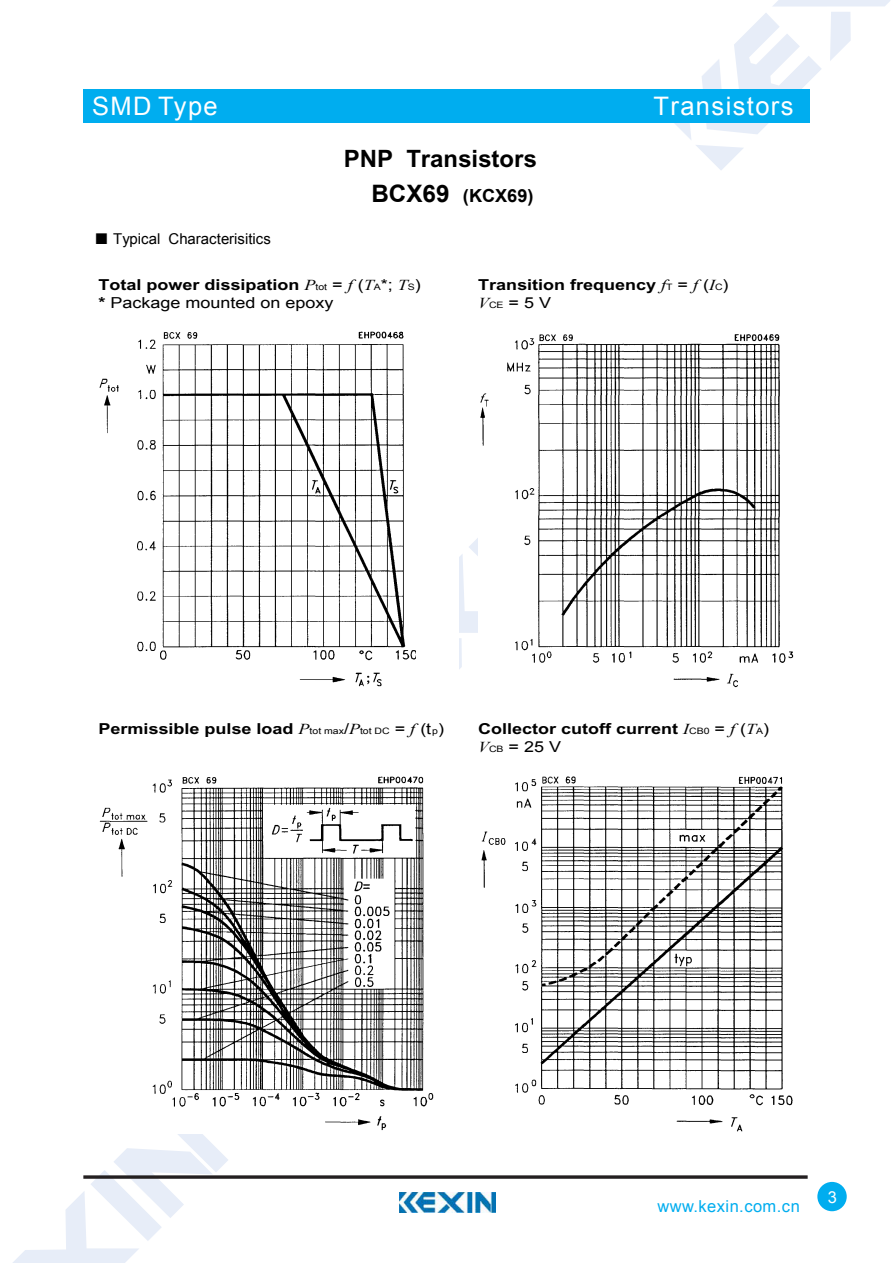
<style>
.page{position:relative;width:893px;height:1263px;background:#fff}
.page>*{position:absolute;margin:0;border:0;box-sizing:border-box;transform-origin:0 0}
.t1{font:25.5px "Arial";letter-spacing:.055em;color:#fff}
.t2{font:700 24px "Arial";color:#000}
.t3{font:700 18px "Arial";color:#000}
.t4{font:16.5px "Arial";letter-spacing:.025em;color:#00adef}
.t5{font:16.5px "Arial";color:#fff}
.t6{font:700 15.15px/17.7px "Arial";color:#000;scale:1.19 1}
.t7{font:15.15px/17.7px "Arial";color:#000;scale:1.19 1}
.t8{font:15px "Arial";color:#000}
.s1{font-size:24px}
.s2{font-family:"Sim Sun"}
.s3{font-weight:700}
.s4{font-family:"Times New Roman";font-style:italic}
.s5{font-size:8.85px}
.s6{font-family:"Times New Roman";font-weight:400;font-style:italic}
.s7{font-weight:400;font-size:8.85px}
.s8{font-weight:400}
</style>
<div class="page">
<svg style="left:459px;top:538px;width:19px;height:131px"></svg>
<svg style="left:674px;top:0;width:216px;height:170px"></svg>
<svg style="left:13px;top:1134px;width:215px;height:129px"></svg>
<div style="left:83px;top:89px;width:726px;height:34px;background:#00adef"></div>
<svg style="left:83px;top:1175px;width:725px;height:4px;background:#433f40"></svg>
<div style="left:817px;top:1182px;width:30px;height:29px;background:#00adef;border-radius:50%"></div>
<img style="left:400px;top:1193px;width:95px;height:20px">
<img style="left:100px;top:332px;width:315px;height:355px">
<img style="left:100px;top:777px;width:333px;height:353px">
<img style="left:480px;top:334px;width:314px;height:353px">
<img style="left:481px;top:777px;width:312px;height:355px">
<h1 class="t1" style="left:92px;top:89px;width:127px">SMD Type</h1>
<h2 class="t2" style="left:344px;top:145px;width:194px">PNP Transistors</h2>
<p class="t3" style="left:371px;top:184px;width:164px"><span class="s1">BCX69</span> (KCX69)</p>
<h1 class="t1" style="left:654px;top:89px;width:141px">Transistors</h1>
<p class="t8" style="left:94px;top:229px;width:178px"><span class="s2">■</span> Typical Characterisitics</p>
<p class="t7" style="left:98px;top:276px;width:272px"><span class="s3">Total power dissipation</span> <span class="s4">P</span><span class="s5">tot</span> = <span class="s4">f</span> (<span class="s4">T</span><span class="s5">A</span>*; <span class="s4">T</span><span class="s5">S</span>) <span class="s3">*</span> Package mounted on epoxy</p>
<p class="t6" style="left:478px;top:276px;width:212px">Transition frequency <span class="s6">f</span><span class="s7">T</span> <span class="s8">=</span> <span class="s6">f</span> <span class="s8">(</span><span class="s6">I</span><span class="s7">C</span><span class="s8">)<br></span><span class="s6">V</span><span class="s7">CE</span> <span class="s8">= 5 V</span></p>
<p class="t6" style="left:98px;top:720px;width:292px">Permissible pulse load <span class="s6">P</span><span class="s7">tot max</span><span class="s8">/</span><span class="s6">P</span><span class="s7">tot DC</span> <span class="s8">=</span> <span class="s6">f</span> <span class="s8">(t</span><span class="s7">p</span><span class="s8">)</span></p>
<p class="t6" style="left:478px;top:720px;width:246px">Collector cutoff current <span class="s6">I</span><span class="s7">CB0</span> <span class="s8">=</span> <span class="s6">f</span> <span class="s8">(</span><span class="s6">T</span><span class="s7">A</span><span class="s8">)<br></span><span class="s6">V</span><span class="s7">CB</span> <span class="s8">= 25 V</span></p>
<p class="t4" style="left:657px;top:1196px;width:144px">www.kexin.com.cn</p>
<p class="t5" style="left:828px;top:1186px;width:11px">3</p>
</div>
